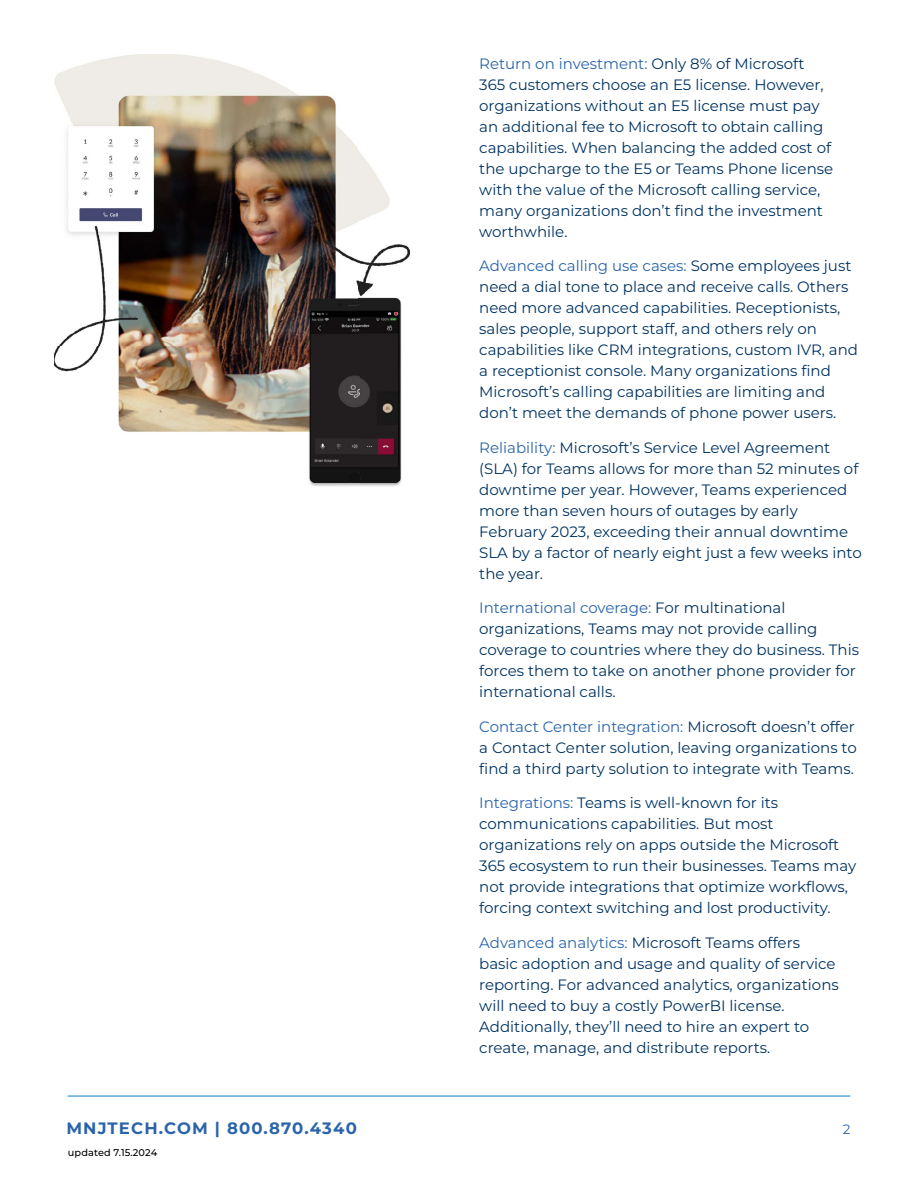
<style>
.page{position:relative;width:918px;height:1188px;background:#fff}
.page>*{position:absolute;margin:0;border:0;box-sizing:border-box;transform-origin:0 0}
.t1{font:700 16.5px "Montserrat";letter-spacing:.07em;color:#2b65a9}
.t2{font:15px/21px "Montserrat";color:#003361}
.t3{font:13.5px "Montserrat";color:#2b65a9}
.t4{font:500 9.75px "Montserrat";letter-spacing:.01em;color:#000}
.s1{color:#2b65a9}
</style>
<div class="page">
<hr style="left:68px;top:1096px;width:782px;height:1px;background:#0c7ec0">
<img style="left:54px;top:54px;width:355px;height:433px">
<p class="t2" style="left:479px;top:52px;width:355px"><span class="s1">Return on investment:</span> Only 8% of Microsoft 365 customers choose an E5 license. However, organizations without an E5 license must pay an additional fee to Microsoft to obtain calling capabilities. When balancing the added cost of the upcharge to the E5 or Teams Phone license with the value of the Microsoft calling service, many organizations don’t find the investment worthwhile.</p>
<p class="t2" style="left:479px;top:255px;width:380px"><span class="s1">Advanced calling use cases:</span> Some employees just need a dial tone to place and receive calls. Others need more advanced capabilities. Receptionists, sales people, support staff, and others rely on capabilities like CRM integrations, custom IVR, and a receptionist console. Many organizations find Microsoft’s calling capabilities are limiting and don’t meet the demands of phone power users.</p>
<p class="t2" style="left:479px;top:436px;width:384px"><span class="s1">Reliability:</span> Microsoft’s Service Level Agreement (SLA) for Teams allows for more than 52 minutes of downtime per year. However, Teams experienced more than seven hours of outages by early February 2023, exceeding their annual downtime SLA by a factor of nearly eight just a few weeks into the year.</p>
<p class="t2" style="left:479px;top:597px;width:381px"><span class="s1">International coverage:</span> For multinational organizations, Teams may not provide calling coverage to countries where they do business. This forces them to take on another phone provider for international calls.</p>
<p class="t2" style="left:479px;top:715px;width:379px"><span class="s1">Contact Center integration:</span> Microsoft doesn’t offer a Contact Center solution, leaving organizations to find a third party solution to integrate with Teams.</p>
<p class="t2" style="left:479px;top:792px;width:378px"><span class="s1">Integrations:</span> Teams is well-known for its communications capabilities. But most organizations rely on apps outside the Microsoft 365 ecosystem to run their businesses. Teams may not provide integrations that optimize workflows, forcing context switching and lost productivity.</p>
<p class="t2" style="left:479px;top:931px;width:361px"><span class="s1">Advanced analytics:</span> Microsoft Teams offers basic adoption and usage and quality of service reporting. For advanced analytics, organizations will need to buy a costly PowerBI license.<br>Additionally, they’ll need to hire an expert to create, manage, and distribute reports.</p>
<p class="t1" style="left:66px;top:1116px;width:292px">MNJTECH.COM | 800.870.4340</p>
<p class="t3" style="left:843px;top:1120px;width:9px">2</p>
<p class="t4" style="left:68px;top:1146px;width:91px">updated 7.15.2024</p>
</div>
